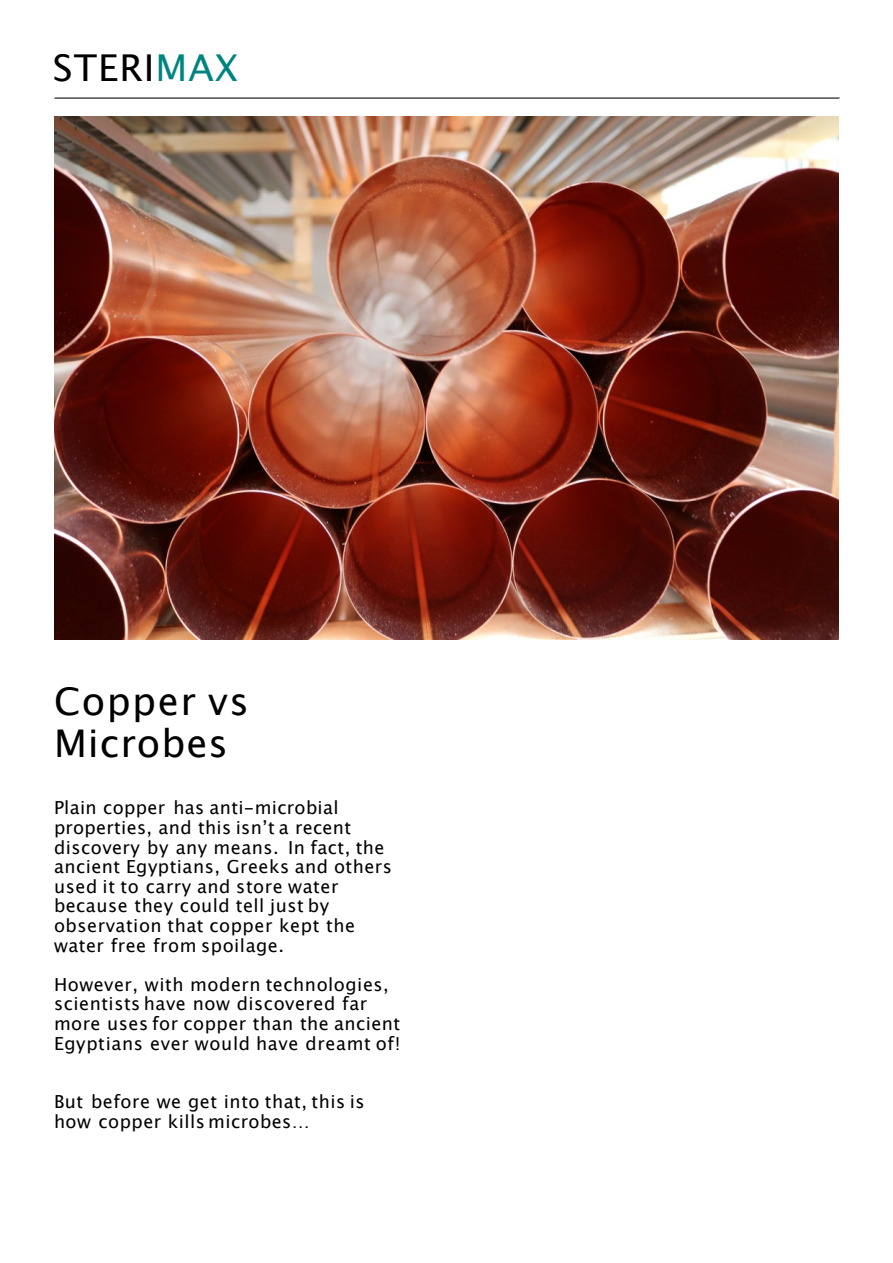
<style>
.page{position:relative;width:893px;height:1263px;background:#fff}
.page>*{position:absolute;margin:0;border:0;box-sizing:border-box;transform-origin:0 0}
.t1{font:38.1px/41.5px "Lucida Grande";letter-spacing:.025em;color:#000}
.t2{font:37.05px "Lucida Grande";letter-spacing:.03em;color:#000}
.t3{font:18px/19.6px "Lucida Grande";letter-spacing:.025em;color:#000}
.s1{color:#00847f}
</style>
<div class="page">
<svg style="left:54px;top:98px;width:786px;height:1px"></svg>
<img style="left:54px;top:116px;width:785px;height:523px">
<h2 class="t2" style="left:53px;top:52px;width:187px">STERI<span class="s1">MAX</span></h2>
<h1 class="t1" style="left:54px;top:684px;width:196px">Copper vs<br>Microbes</h1>
<p class="t3" style="left:54px;top:799px;width:339px">Plain copper has anti-microbial properties, and this isnʼt a recent discovery by any means. In fact, the ancient Egyptians, Greeks and others used it to carry and store water because they could tell just by observation that copper kept the water free from spoilage.</p>
<p class="t3" style="left:54px;top:976px;width:348px">However, with modern technologies, scientists have now discovered far more uses for copper than the ancient Egyptians ever would have dreamt of!</p>
<p class="t3" style="left:54px;top:1093px;width:312px">But before we get into that, this is how copper kills microbes…</p>
</div>
